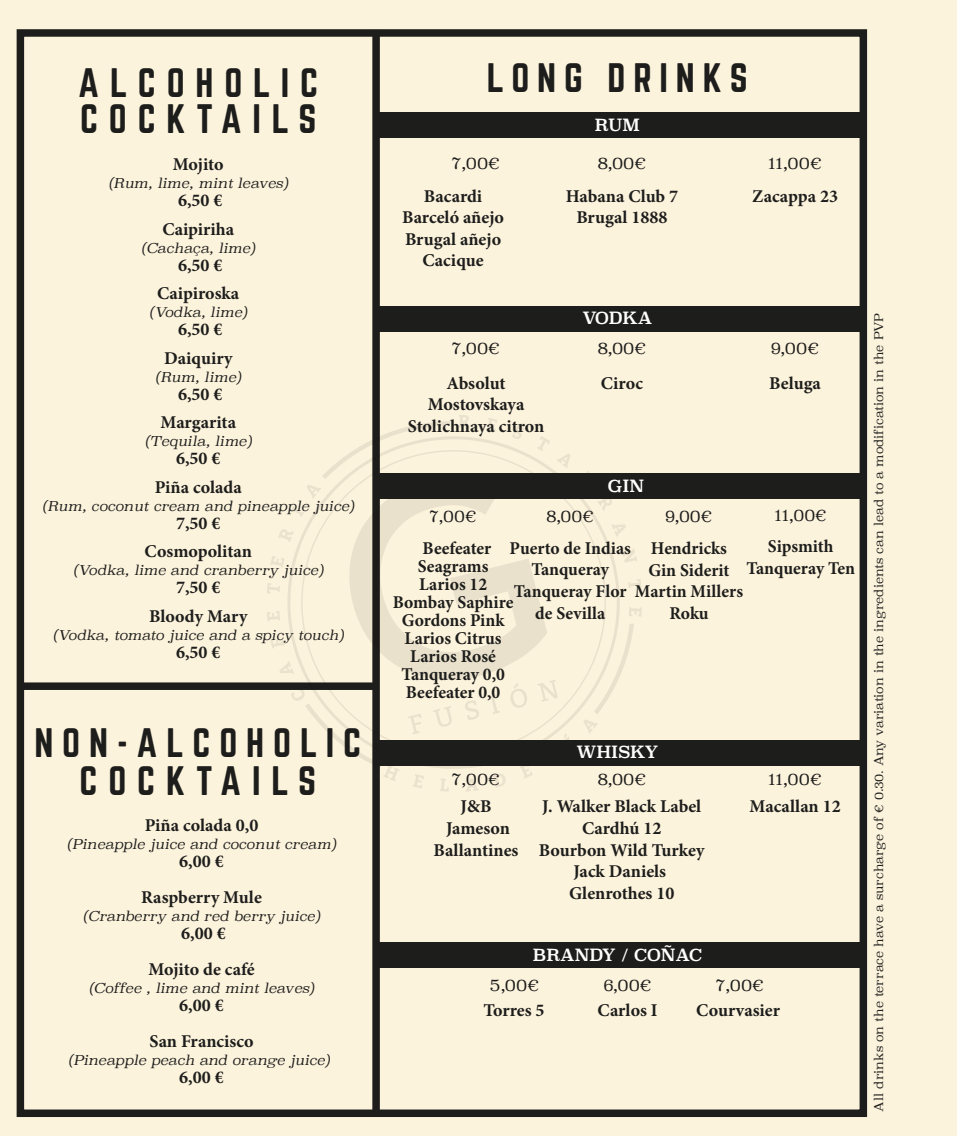
<style>
.page{position:relative;width:957px;height:1136px;background:#fff}
.page>*{position:absolute;margin:0;border:0;box-sizing:border-box;transform-origin:0 0}
.t1{font:36px/37.5px "Norwester";letter-spacing:.25em;color:#1d1d1b;text-align:center}
.t2{font:36px/36px "Norwester";letter-spacing:.3em;color:#1d1d1b}
.t3{font:36px "Norwester";letter-spacing:.22em;color:#1d1d1b}
.t4{font:700 18px/21.6px "Minion Pro";color:#1d1d1b;text-align:center}
.t5{font:300 16.5px "Superclarendon";color:#1d1d1b}
.t6{font:16.5px "Superclarendon";color:#fff}
.t7{font:italic 300 13.5px "Superclarendon";color:#1d1d1b}
.t8{font:300 12px "Superclarendon";color:#1d1d1b}
</style>
<div class="page">
<div style="left:0;top:0;width:957px;height:1135px;background:#fcf3dd"></div>
<div style="left:372px;top:30px;width:8px;height:1085px;background:#1d1d1b"></div>
<div style="left:17px;top:29px;width:850px;height:1087px;border:8px solid #1d1d1b"></div>
<div style="left:20px;top:682px;width:355px;height:8px;background:#1d1d1b"></div>
<svg style="left:267px;top:415px;width:375px;height:376px"></svg>
<div style="left:379px;top:112px;width:486px;height:25px;background:#1d1d1b"></div>
<div style="left:379px;top:306px;width:486px;height:25px;background:#1d1d1b"></div>
<div style="left:379px;top:739px;width:486px;height:26px;background:#1d1d1b"></div>
<div style="left:379px;top:942px;width:486px;height:25px;background:#1d1d1b"></div>
<div style="left:379px;top:473px;width:486px;height:25px;background:#1d1d1b"></div>
<h1 class="t2" style="left:78px;top:66px;width:241px">ALCOHOLIC<br>COCKTAILS</h1>
<p class="t4" style="left:173px;top:153px;width:52px">Mojito</p>
<p class="t7" style="left:109px;top:175px;width:180px">(Rum, lime, mint leaves)</p>
<p class="t4" style="left:162px;top:186px;width:73px;line-height:28.5px">6,50 €<br>Caipiriha</p>
<p class="t7" style="left:141px;top:239px;width:115px">(Cachaça, lime)</p>
<p class="t4" style="left:157px;top:250px;width:84px;line-height:28.5px">6,50 €<br>Caipiroska</p>
<p class="t7" style="left:150px;top:304px;width:99px">(Vodka, lime)</p>
<p class="t4" style="left:164px;top:315px;width:70px;line-height:28.5px">6,50 €<br>Daiquiry</p>
<p class="t7" style="left:156px;top:368px;width:87px">(Rum, lime)</p>
<p class="t4" style="left:160px;top:379px;width:77px;line-height:28.5px">6,50 €<br>Margarita</p>
<p class="t7" style="left:145px;top:433px;width:108px">(Tequila, lime)</p>
<p class="t4" style="left:155px;top:444px;width:89px;line-height:28.5px">6,50 €<br>Piña colada</p>
<p class="t7" style="left:43px;top:497px;width:313px">(Rum, coconut cream and pineapple juice)</p>
<p class="t4" style="left:144px;top:508px;width:109px;line-height:28.5px">7,50 €<br>Cosmopolitan</p>
<p class="t7" style="left:73px;top:562px;width:251px">(Vodka, lime and cranberry juice)</p>
<p class="t4" style="left:149px;top:573px;width:100px;line-height:28.5px">7,50 €<br>Bloody Mary</p>
<p class="t7" style="left:53px;top:626px;width:292px">(Vodka, tomato juice and a spicy touch)</p>
<p class="t4" style="left:176px;top:641px;width:46px">6,50 €</p>
<h1 class="t1" style="left:34px;top:725px;width:328px">NON-ALCOHOLIC<br>COCKTAILS</h1>
<p class="t4" style="left:145px;top:814px;width:115px">Piña colada 0,0</p>
<p class="t7" style="left:67px;top:835px;width:270px">(Pineapple juice and coconut cream)</p>
<p class="t4" style="left:141px;top:843px;width:122px;line-height:36px">6,00 €<br>Raspberry Mule</p>
<p class="t7" style="left:83px;top:907px;width:238px">(Cranberry and red berry juice)</p>
<p class="t4" style="left:148px;top:915px;width:108px;line-height:36px">6,00 €<br>Mojito de café</p>
<p class="t7" style="left:89px;top:979px;width:227px">(Coffee , lime and mint leaves)</p>
<p class="t4" style="left:149px;top:987px;width:106px;line-height:36px">6,00 €<br>San Francisco</p>
<p class="t7" style="left:69px;top:1051px;width:263px">(Pineapple peach and orange juice)</p>
<p class="t4" style="left:179px;top:1066px;width:46px">6,00 €</p>
<h1 class="t3" style="left:487px;top:61px;width:262px">LONG DRINKS</h1>
<p class="t6" style="left:595px;top:113px;width:47px">RUM</p>
<p class="t5" style="left:452px;top:152px;width:50px">7,00€</p>
<p class="t5" style="left:597px;top:152px;width:51px">8,00€</p>
<p class="t5" style="left:768px;top:152px;width:55px">11,00€</p>
<p class="t4" style="left:402px;top:185px;width:103px">Bacardi<br>Barceló añejo<br>Brugal añejo<br>Cacique</p>
<p class="t4" style="left:566px;top:185px;width:114px">Habana Club 7<br>Brugal 1888</p>
<p class="t4" style="left:752px;top:185px;width:87px">Zacappa 23</p>
<p class="t6" style="left:582px;top:307px;width:72px">VODKA</p>
<p class="t5" style="left:452px;top:337px;width:50px">7,00€</p>
<p class="t5" style="left:597px;top:337px;width:51px">8,00€</p>
<p class="t5" style="left:771px;top:337px;width:50px">9,00€</p>
<p class="t4" style="left:408px;top:372px;width:138px">Absolut<br>Mostovskaya<br>Stolichnaya citron</p>
<p class="t4" style="left:601px;top:372px;width:43px">Ciroc</p>
<p class="t4" style="left:769px;top:372px;width:53px">Beluga</p>
<p class="t6" style="left:608px;top:474px;width:38px">GIN</p>
<p class="t5" style="left:429px;top:505px;width:49px">7,00€</p>
<p class="t5" style="left:546px;top:505px;width:50px">8,00€</p>
<p class="t5" style="left:665px;top:505px;width:49px">9,00€</p>
<p class="t5" style="left:774px;top:503px;width:54px">11,00€</p>
<p class="t4" style="left:746px;top:535px;width:110px">Sipsmith<br>Tanqueray Ten</p>
<p class="t4" style="left:509px;top:537px;width:123px">Puerto de Indias<br>Tanqueray<br>Tanqueray Flor de Sevilla</p>
<p class="t4" style="left:635px;top:537px;width:110px">Hendricks<br>Gin Siderit<br>Martin Millers<br>Roku</p>
<p class="t4" style="left:393px;top:539px;width:122px;line-height:18px">Beefeater<br>Seagrams<br>Larios 12<br>Bombay Saphire<br>Gordons Pink<br>Larios Citrus<br>Larios Rosé<br>Tanqueray 0,0<br>Beefeater 0,0</p>
<p class="t5" style="left:452px;top:768px;width:50px">7,00€</p>
<p class="t6" style="left:576px;top:741px;width:83px">WHISKY</p>
<p class="t5" style="left:597px;top:768px;width:51px">8,00€</p>
<p class="t5" style="left:768px;top:768px;width:55px">11,00€</p>
<p class="t4" style="left:434px;top:795px;width:86px">J&amp;B<br>Jameson<br>Ballantines</p>
<p class="t4" style="left:539px;top:795px;width:167px">J. Walker Black Label<br>Cardhú 12<br>Bourbon Wild Turkey<br>Jack Daniels<br>Glenrothes 10</p>
<p class="t6" style="left:533px;top:943px;width:171px">BRANDY / COÑAC</p>
<p class="t4" style="left:749px;top:795px;width:93px">Macallan 12</p>
<p class="t5" style="left:490px;top:973px;width:51px">5,00€</p>
<p class="t5" style="left:716px;top:973px;width:50px">7,00€</p>
<p class="t5" style="left:603px;top:973px;width:50px">6,00€</p>
<p class="t4" style="left:483px;top:999px;width:63px">Torres 5</p>
<p class="t4" style="left:597px;top:999px;width:62px">Carlos I</p>
<p class="t4" style="left:696px;top:999px;width:85px">Courvasier</p>
<p class="t8" style="left:871px;top:1111px;width:800px;rotate:-90deg">All drinks on the terrace have a surcharge of € 0.30. Any variation in the ingredients can lead to a modification in the PVP</p>
</div>
